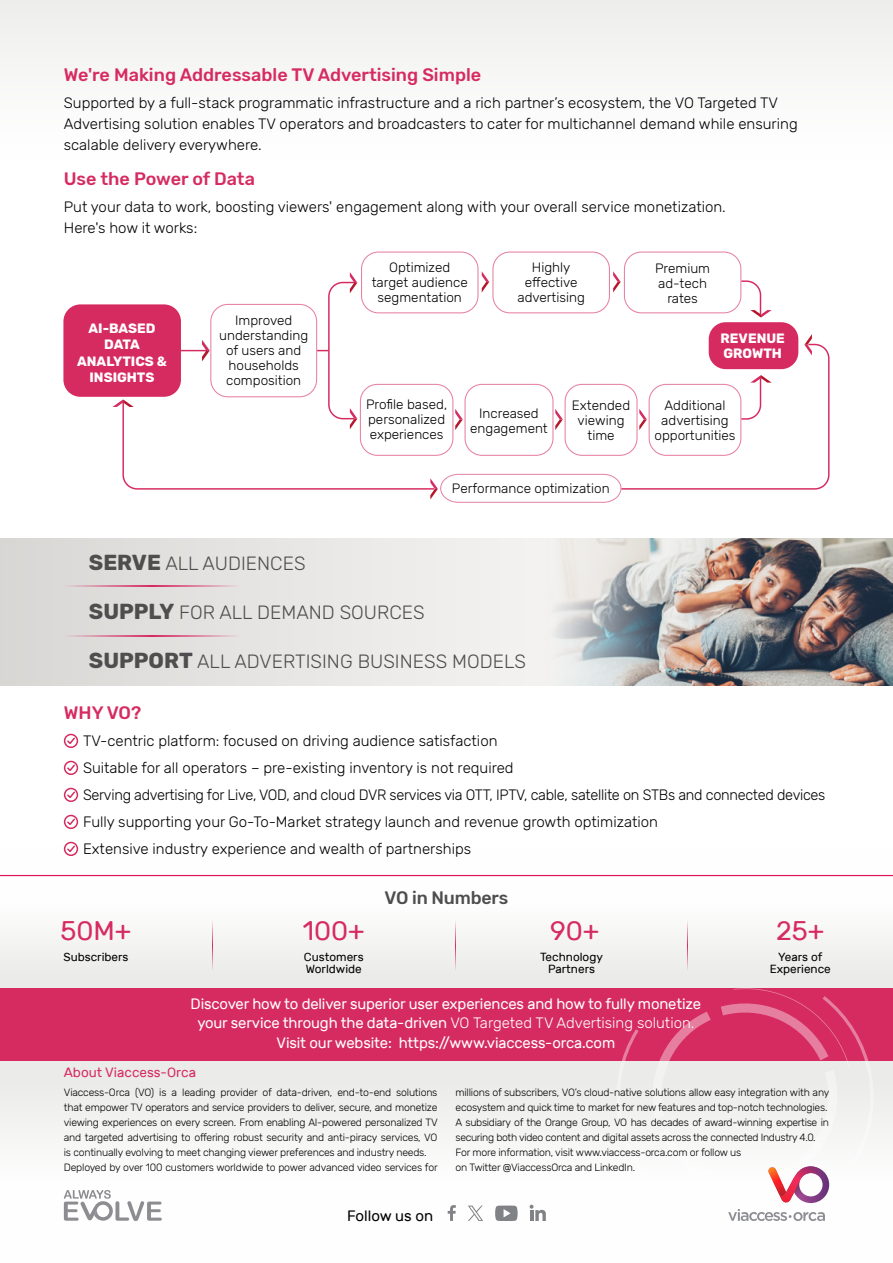
<style>
.page{position:relative;width:893px;height:1263px;background:#fff}
.page>*{position:absolute;margin:0;border:0;box-sizing:border-box;transform-origin:0 0}
.t1{font:26.85px "Rubik";color:#d62b61}
.t2{font:300 19.2px "Rubik";color:#4f4e4e}
.t3{font:500 18px "Rubik";color:#d62b61}
.t4{font:500 18px "Rubik";letter-spacing:-.01em;color:#4f4e4e}
.t5{font:300 15px/27px "Rubik";color:#000}
.t6{font:15px/19.5px "Rubik";letter-spacing:-.01em;color:#fff;text-align:center}
.t7{font:15px "Rubik";color:#000}
.t8{font:300 13.5px/15px "Rubik";color:#000;text-align:center}
.t9{font:700 13.5px/16.5px "Rubik";color:#fff;text-align:center}
.t10{font:13.5px "Rubik";color:#d62b61}
.t11{font:11.7px/11.6px "Rubik";color:#000;text-align:center}
.t12{font:300 10.5px/15px "Rubik";letter-spacing:-.02em;color:#000}
.s1{font-weight:700;font-size:21.6px}
.s2{font-weight:300}
</style>
<div class="page">
<div style="left:0;top:847px;width:893px;height:177px;background:linear-gradient(to right,#f7f7f6,#f8f8f7)"></div>
<hr style="left:0;top:875px;width:893px;height:1px;background:#de1459">
<svg style="left:212px;top:920px;width:1px;height:51px"></svg>
<svg style="left:455px;top:920px;width:1px;height:51px"></svg>
<svg style="left:687px;top:920px;width:1px;height:51px"></svg>
<div style="left:63px;top:304px;width:118px;height:93px;background:#d62b61;border-radius:17px"></div>
<div style="left:361px;top:251px;width:117px;height:62px;border:1px solid #d62b61;border-radius:17px"></div>
<div style="left:624px;top:251px;width:117px;height:62px;border:1px solid #d62b61;border-radius:17px"></div>
<div style="left:492px;top:251px;width:118px;height:62px;border:1px solid #d62b61;border-radius:17px"></div>
<svg style="left:0;top:539px;width:545px;height:146px;background:#e6e4e3"></svg>
<div style="left:0;top:0;width:893px;height:162px;background:#f7f7f7"></div>
<svg style="left:0;top:1061px;width:893px;height:158px;fill:#f5f5f4"></svg>
<div style="left:0;top:988px;width:893px;height:73px;background:#d62b61"></div>
<div style="left:64px;top:734px;width:14px;height:14px;border:2px solid #d62b61;border-radius:50%"></div>
<svg style="left:66px;top:736px;width:10px;height:9px"></svg>
<div style="left:64px;top:761px;width:14px;height:14px;border:2px solid #d62b61;border-radius:50%"></div>
<svg style="left:66px;top:763px;width:10px;height:9px"></svg>
<div style="left:64px;top:788px;width:14px;height:14px;border:2px solid #d62b61;border-radius:50%"></div>
<svg style="left:66px;top:790px;width:10px;height:9px"></svg>
<div style="left:64px;top:815px;width:14px;height:14px;border:2px solid #d62b61;border-radius:50%"></div>
<svg style="left:66px;top:817px;width:10px;height:9px"></svg>
<div style="left:64px;top:842px;width:14px;height:14px;border:2px solid #d62b61;border-radius:50%"></div>
<svg style="left:66px;top:844px;width:10px;height:9px"></svg>
<hr style="left:151px;top:586px;width:88px;height:1px;background:#d62b61">
<hr style="left:63px;top:586px;width:89px;height:1px;background:#d62b61">
<hr style="left:151px;top:635px;width:88px;height:1px;background:#d62b61">
<hr style="left:63px;top:635px;width:89px;height:1px;background:#d62b61">
<img style="left:545px;top:539px;width:348px;height:146px">
<svg style="left:112px;top:271px;width:718px;height:232px"></svg>
<svg style="left:448px;top:1205px;width:8px;height:16px"></svg>
<svg style="left:530px;top:1205px;width:16px;height:16px"></svg>
<svg style="left:495px;top:1205px;width:23px;height:16px"></svg>
<svg style="left:613px;top:983px;width:264px;height:238px"></svg>
<svg style="left:64px;top:1190px;width:98px;height:31px"></svg>
<svg style="left:468px;top:1205px;width:15px;height:16px"></svg>
<h3 class="t3" style="left:64px;top:64px;width:419px">We're Making Addressable TV Advertising Simple</h3>
<p class="t5" style="left:64px;top:92px;width:735px;line-height:21px">Supported by a full-stack programmatic infrastructure and a rich partner’s ecosystem, the VO Targeted TV<br>Advertising solution enables TV operators and broadcasters to cater for multichannel demand while ensuring scalable delivery everywhere.</p>
<h3 class="t3" style="left:64px;top:168px;width:193px">Use the Power of Data</h3>
<h3 class="t5" style="left:64px;top:197px;width:663px;line-height:21px">Put your data to work, boosting viewers' engagement along with your overall service monetization.<br>Here's how it works:</h3>
<p class="t9" style="left:77px;top:320px;width:91px">AI-BASED<br>DATA<br>ANALYTICS &amp;<br>INSIGHTS</p>
<p class="t8" style="left:219px;top:313px;width:91px">Improved understanding of users and households composition</p>
<p class="t8" style="left:372px;top:260px;width:98px">Optimized target audience segmentation</p>
<p class="t8" style="left:517px;top:260px;width:69px">Highly effective advertising</p>
<p class="t8" style="left:655px;top:261px;width:56px">Premium ad-tech rates</p>
<p class="t9" style="left:721px;top:331px;width:66px;line-height:15px;text-align:left">REVENUE<br>GROWTH</p>
<p class="t8" style="left:366px;top:397px;width:83px;text-align:left">Profile based, personalized experiences</p>
<p class="t8" style="left:470px;top:406px;width:79px">Increased engagement</p>
<p class="t8" style="left:572px;top:398px;width:60px">Extended viewing time</p>
<p class="t8" style="left:654px;top:398px;width:83px">Additional advertising opportunities</p>
<p class="t8" style="left:452px;top:481px;width:159px">Performance optimization</p>
<h2 class="t2" style="left:89px;top:553px;width:218px"><span class="s1">SERVE</span> ALL AUDIENCES</h2>
<h2 class="t2" style="left:89px;top:602px;width:337px"><span class="s1">SUPPLY</span> FOR ALL DEMAND SOURCES</h2>
<h2 class="t2" style="left:89px;top:651px;width:439px"><span class="s1">SUPPORT</span> ALL ADVERTISING BUSINESS MODELS</h2>
<h3 class="t3" style="left:64px;top:702px;width:79px">WHY VO?</h3>
<p class="t5" style="left:83px;top:727px;width:744px">TV-centric platform: focused on driving audience satisfaction<br>Suitable for all operators – pre-existing inventory is not required<br>Serving advertising for Live, VOD, and cloud DVR services via OTT, IPTV, cable, satellite on STBs and connected devices Fully supporting your Go-To-Market strategy launch and revenue growth optimization<br>Extensive industry experience and wealth of partnerships</p>
<h1 class="t1" style="left:61px;top:916px;width:72px">50M+</h1>
<p class="t11" style="left:63px;top:951px;width:67px">Subscribers</p>
<h1 class="t1" style="left:303px;top:916px;width:63px">100+</h1>
<p class="t11" style="left:304px;top:951px;width:61px;text-align:left">Customers<br>Worldwide</p>
<h3 class="t4" style="left:385px;top:887px;width:125px">VO in Numbers</h3>
<h1 class="t1" style="left:550px;top:916px;width:51px">90+</h1>
<p class="t11" style="left:540px;top:951px;width:64px">Technology<br>Partners</p>
<h1 class="t1" style="left:776px;top:916px;width:50px">25+</h1>
<p class="t11" style="left:770px;top:951px;width:63px">Years of<br>Experience</p>
<h3 class="t6" style="left:191px;top:994px;width:512px">Discover how to deliver superior user experiences and how to fully monetize your service through the data-driven <span class="s2">VO Targeted TV Advertising solution.<br></span>Visit our website: https://www.viaccess-orca.com</h3>
<p class="t12" style="left:64px;top:1084px;width:375px">Viaccess-Orca (VO) is a leading provider of data-driven, end-to-end solutions that empower TV operators and service providers to deliver, secure, and monetize viewing experiences on every screen. From enabling AI-powered personalized TV and targeted advertising to offering robust security and anti-piracy services, VO is continually evolving to meet changing viewer preferences and industry needs.<br>Deployed by over 100 customers worldwide to power advanced video services for</p>
<p class="t12" style="left:455px;top:1085px;width:375px">millions of subscribers, VO’s cloud-native solutions allow easy integration with any ecosystem and quick time to market for new features and top-notch technologies.<br>A subsidiary of the Orange Group, VO has decades of award-winning expertise in securing both video content and digital assets across the connected Industry 4.0.<br>For more information, visit www.viaccess-orca.com or follow us<br>on Twitter @ViaccessOrca and LinkedIn.</p>
<h3 class="t7" style="left:347px;top:1207px;width:88px">Follow us on</h3>
<p class="t10" style="left:64px;top:1065px;width:134px">About Viaccess-Orca</p>
</div>
